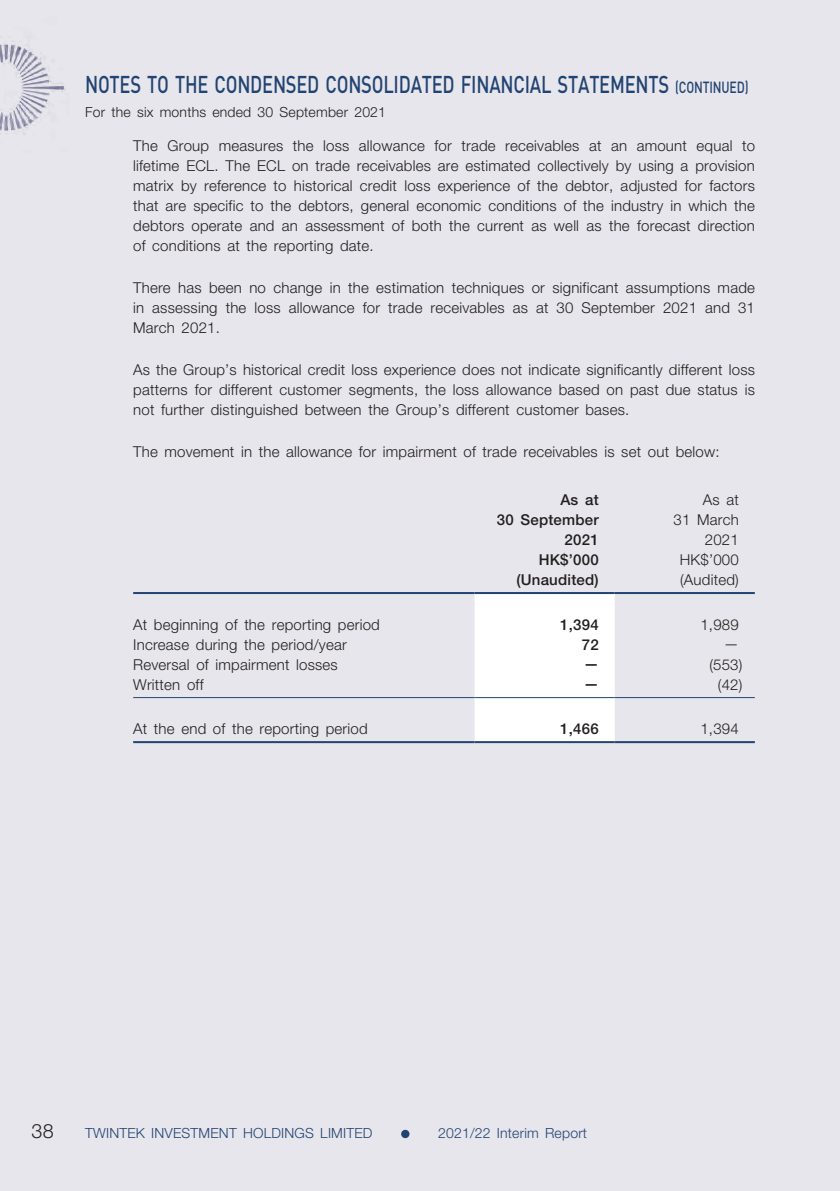
<style>
.page{position:relative;width:840px;height:1191px;background:#fff}
.page>*{position:absolute;margin:0;border:0;box-sizing:border-box;transform-origin:0 0}
.t1{font:500 24px "DIN Pro";letter-spacing:-.015em;color:#224472;scale:.76 1}
.t2{font:300 19.8px "Helvetica Neue LT Std";color:#231f20}
._26___P2__Note{font:300 15px/20px "Helvetica Neue LT Std";letter-spacing:.015em;color:#231f20;text-align:justify}
._29_Table_Stub__Note{font:300 15px "Helvetica Neue LT Std";letter-spacing:.015em;color:#231f20}
._02_Note_Text{font:500 15px/20px "Helvetica Neue LT Std";letter-spacing:.015em;color:#231f20;text-align:right}
._02_Note_Text-2{font:300 15px/20px "Helvetica Neue LT Std";letter-spacing:.015em;color:#231f20;text-align:right}
.t3{font:300 14px "Helvetica Neue LT Std";letter-spacing:.015em;color:#224472}
.t4{font:300 14px "Helvetica Neue LT Std";letter-spacing:.015em;color:#231f20}
.s1{font-size:16px}
</style>
<div class="page">
<div style="left:0;top:0;width:838px;height:1191px;background:#e7e6ec"></div>
<img style="left:0;top:41px;width:66px;height:93px">
<div style="left:401px;top:1129px;width:8px;height:9px;background:#224472;border-radius:50%"></div>
<div style="left:474px;top:594px;width:140px;height:147px;background:#fff"></div>
<hr style="left:133px;top:592px;width:341px;height:2px;background:#224472">
<hr style="left:474px;top:592px;width:140px;height:2px;background:#224472">
<hr style="left:614px;top:592px;width:140px;height:2px;background:#224472">
<hr style="left:133px;top:697px;width:341px;height:1px;background:#224472">
<hr style="left:474px;top:697px;width:140px;height:1px;background:#224472">
<hr style="left:614px;top:697px;width:140px;height:1px;background:#224472">
<hr style="left:133px;top:741px;width:341px;height:2px;background:#224472">
<hr style="left:474px;top:741px;width:140px;height:2px;background:#224472">
<hr style="left:614px;top:741px;width:140px;height:2px;background:#224472">
<h1 class="t1" style="left:85px;top:68px;width:874px">NOTES TO THE CONDENSED CONSOLIDATED FINANCIAL STATEMENTS <span class="s1">(CONTINUED)</span></h1>
<p class="t4" style="left:85px;top:103px;width:302px">For the six months ended 30 September 2021</p>
<p class="_26___P2__Note" style="left:133px;top:135px;width:623px">The Group measures the loss allowance for trade receivables at an amount equal to lifetime ECL. The ECL on trade receivables are estimated collectively by using a provision matrix by reference to historical credit loss experience of the debtor, adjusted for factors that are specific to the debtors, general economic conditions of the industry in which the debtors operate and an assessment of both the current as well as the forecast direction of conditions at the reporting date.</p>
<p class="_26___P2__Note" style="left:133px;top:277px;width:623px">There has been no change in the estimation techniques or significant assumptions made in assessing the loss allowance for trade receivables as at 30 September 2021 and 31<br>March 2021.</p>
<p class="_26___P2__Note" style="left:133px;top:359px;width:623px">As the Group’s historical credit loss experience does not indicate significantly different loss patterns for different customer segments, the loss allowance based on past due status is not further distinguished between the Group’s different customer bases.</p>
<p class="_26___P2__Note" style="left:133px;top:441px;width:587px">The movement in the allowance for impairment of trade receivables is set out below:</p>
<p class="_02_Note_Text" style="left:496px;top:489px;width:103px">As at<br>30 September<br>2021</p>
<p class="_02_Note_Text-2" style="left:673px;top:489px;width:67px">As at<br>31 March<br>2021</p>
<p class="_02_Note_Text" style="left:538px;top:549px;width:61px">HK$’000</p>
<p class="_02_Note_Text-2" style="left:679px;top:549px;width:61px">HK$’000</p>
<p class="_02_Note_Text" style="left:516px;top:569px;width:84px">(Unaudited)</p>
<p class="_02_Note_Text-2" style="left:679px;top:569px;width:60px">(Audited)</p>
<p class="_29_Table_Stub__Note" style="left:133px;top:615px;width:248px">At beginning of the reporting period</p>
<p class="_02_Note_Text" style="left:560px;top:614px;width:40px">1,394</p>
<p class="_02_Note_Text-2" style="left:700px;top:614px;width:40px">1,989</p>
<p class="_29_Table_Stub__Note" style="left:133px;top:635px;width:215px">Increase during the period/year</p>
<p class="_02_Note_Text" style="left:581px;top:634px;width:18px">72</p>
<p class="_02_Note_Text-2" style="left:723px;top:633px;width:16px">—</p>
<p class="_29_Table_Stub__Note" style="left:133px;top:655px;width:206px">Reversal of impairment losses</p>
<p class="_02_Note_Text" style="left:583px;top:653px;width:16px">—</p>
<p class="_02_Note_Text-2" style="left:709px;top:654px;width:35px">(553)</p>
<p class="_29_Table_Stub__Note" style="left:133px;top:675px;width:72px">Written off</p>
<p class="_02_Note_Text" style="left:583px;top:673px;width:16px">—</p>
<p class="_02_Note_Text-2" style="left:717px;top:674px;width:26px">(42)</p>
<p class="_29_Table_Stub__Note" style="left:133px;top:719px;width:236px">At the end of the reporting period</p>
<p class="_02_Note_Text" style="left:560px;top:718px;width:40px">1,466</p>
<p class="_02_Note_Text-2" style="left:700px;top:718px;width:40px">1,394</p>
<h2 class="t2" style="left:31px;top:1119px;width:24px">38</h2>
<p class="t3" style="left:85px;top:1124px;width:289px">TWINTEK INVESTMENT HOLDINGS LIMITED</p>
<p class="t3" style="left:438px;top:1124px;width:150px">2021/22 Interim Report</p>
</div>
